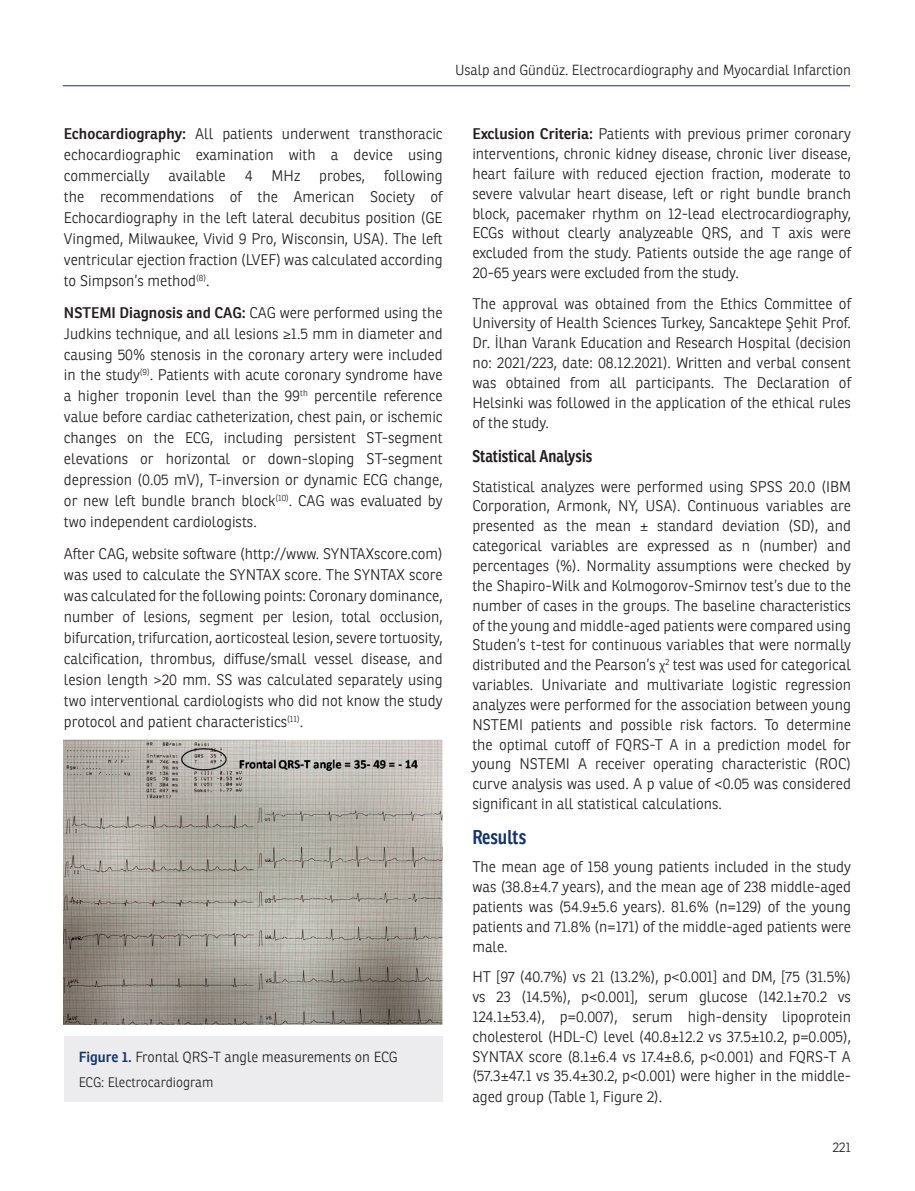
<style>
.page{position:relative;width:915px;height:1191px;background:#fff}
.page>*{position:absolute;margin:0;border:0;box-sizing:border-box;transform-origin:0 0}
.ANA_BASLIK{font:600 19.5px "Ronnia Cond";color:#13356e}
.ARA_BALIK{font:600 16.5px "Ronnia Cond";color:#231f20}
.YAZI{font:300 15px/19.8px "Ronnia";color:#231f20;text-align:justify}
.RESİM-ALTI{font:300 14.25px "Ronnia";color:#231f20}
.RESİM-ALTI-2{font:300 13.5px "Ronnia";color:#231f20}
.s1{font-weight:600}
.s2{font-weight:600;color:#13356e}
.s3{font-family:"Calibri"}
</style>
<div class="page">
<hr style="left:63px;top:85px;width:786px;height:1px;background:#13356e">
<div style="left:64px;top:1036px;width:378px;height:65px;background:#ececee"></div>
<img style="left:64px;top:739px;width:378px;height:285px">
<p class="RESİM-ALTI" style="left:455px;top:61px;width:397px">Usalp and Gündüz. Electrocardiography and Myocardial Infarction</p>
<p class="YAZI" style="left:64px;top:123px;width:380px;line-height:21px"><span class="s1">Echocardiography:</span> All patients underwent transthoracic echocardiographic examination with a device using commercially</p>
<p class="YAZI" style="left:64px;top:165px;width:380px;line-height:21px;text-indent:320px">following the recommendations of the American Society of Echocardiography in the left lateral decubitus position (GE Vingmed, Milwaukee, Vivid 9 Pro, Wisconsin, USA). The left ventricular ejection fraction (LVEF) was calculated according to Simpson’s method<sup>(8)</sup>.</p>
<p class="YAZI" style="left:64px;top:302px;width:380px;line-height:21px"><span class="s1">NSTEMI Diagnosis and CAG:</span> CAG were performed using the Judkins technique, and all lesions ≥1.5 mm in diameter and causing 50% stenosis in the coronary artery were included in the study<sup>(9)</sup>. Patients with acute coronary syndrome have a higher troponin level than the 99<sup>th</sup> percentile reference value before cardiac catheterization, chest pain, or ischemic changes on the ECG, including persistent ST-segment elevations or horizontal or down-sloping ST-segment depression (0.05 mV), T-inversion or dynamic ECG change, or new left bundle branch block<sup>(10)</sup>. CAG was evaluated by two independent cardiologists.</p>
<p class="YAZI" style="left:64px;top:543px;width:380px;line-height:21px">After CAG, website software (http://www. SYNTAXscore.com) was used to calculate the SYNTAX score. The SYNTAX score was calculated for the following points: Coronary dominance, number of lesions, segment per lesion, total occlusion, bifurcation, trifurcation, aorticosteal lesion, severe tortuosity, calcification, thrombus, diffuse/small vessel disease, and lesion length &gt;20 mm. SS was calculated separately using two interventional cardiologists who did not know the study protocol and patient characteristics<sup>(11)</sup>.</p>
<p class="YAZI" style="left:168px;top:166px;width:59px">available</p>
<p class="YAZI" style="left:245px;top:166px;width:9px">4</p>
<p class="YAZI" style="left:271px;top:166px;width:30px">MHz</p>
<p class="YAZI" style="left:319px;top:166px;width:47px">probes,</p>
<p class="RESİM-ALTI" style="left:79px;top:1048px;width:320px"><span class="s2">Figure 1.</span> Frontal QRS-T angle measurements on ECG</p>
<p class="RESİM-ALTI-2" style="left:79px;top:1073px;width:136px">ECG: Electrocardiogram</p>
<p class="YAZI" style="left:472px;top:124px;width:380px"><span class="s1">Exclusion Criteria:</span> Patients with previous primer coronary interventions, chronic kidney disease, chronic liver disease, heart failure with reduced ejection fraction, moderate to severe valvular heart disease, left or right bundle branch block, pacemaker rhythm on 12-lead electrocardiography, ECGs without clearly analyzeable QRS, and T axis were excluded from the study. Patients outside the age range of 20-65 years were excluded from the study.</p>
<p class="YAZI" style="left:472px;top:293px;width:380px">The approval was obtained from the Ethics Committee of University of Health Sciences Turkey, Sancaktepe Şehit Prof.<br>Dr. İlhan Varank Education and Research Hospital (decision no: 2021/223, date: 08.12.2021). Written and verbal consent was obtained from all participants. The Declaration of Helsinki was followed in the application of the ethical rules of the study.</p>
<p class="ARA_BALIK" style="left:472px;top:446px;width:121px">Statistical Analysis</p>
<p class="YAZI" style="left:472px;top:476px;width:380px">Statistical analyzes were performed using SPSS 20.0 (IBM Corporation, Armonk, NY, USA). Continuous variables are presented as the mean ± standard deviation (SD), and categorical variables are expressed as n (number) and percentages (%). Normality assumptions were checked by the Shapiro-Wilk and Kolmogorov-Smirnov test’s due to the number of cases in the groups. The baseline characteristics of the young and middle-aged patients were compared using Studen’s t-test for continuous variables that were normally distributed and the Pearson’s <span class="s3">χ</span><sup>2</sup> test was used for categorical variables. Univariate and multivariate logistic regression analyzes were performed for the association between young NSTEMI patients and possible risk factors. To determine the optimal cutoff of FQRS-T A in a prediction model for young NSTEMI A receiver operating characteristic (ROC) curve analysis was used. A p value of &lt;0.05 was considered significant in all statistical calculations.</p>
<p class="ANA_BASLIK" style="left:472px;top:825px;width:55px">Results</p>
<p class="YAZI" style="left:472px;top:857px;width:380px">The mean age of 158 young patients included in the study was (38.8±4.7 years), and the mean age of 238 middle-aged patients was (54.9±5.6 years). 81.6% (n=129) of the young patients and 71.8% (n=171) of the middle-aged patients were male.</p>
<p class="YAZI" style="left:472px;top:966px;width:380px">HT [97 (40.7%) vs 21 (13.2%), p&lt;0.001] and DM, [75 (31.5%) vs 23 (14.5%), p&lt;0.001], serum glucose (142.1±70.2 vs 124.1±53.4), p=0.007), serum high-density lipoprotein cholesterol (HDL-C) level (40.8±12.2 vs 37.5±10.2, p=0.005), SYNTAX score (8.1±6.4 vs 17.4±8.6, p&lt;0.001) and FQRS-T A (57.3±47.1 vs 35.4±30.2, p&lt;0.001) were higher in the middle&shy;aged group (Table 1, Figure 2).</p>
<p class="RESİM-ALTI-2" style="left:832px;top:1139px;width:20px">221</p>
</div>
